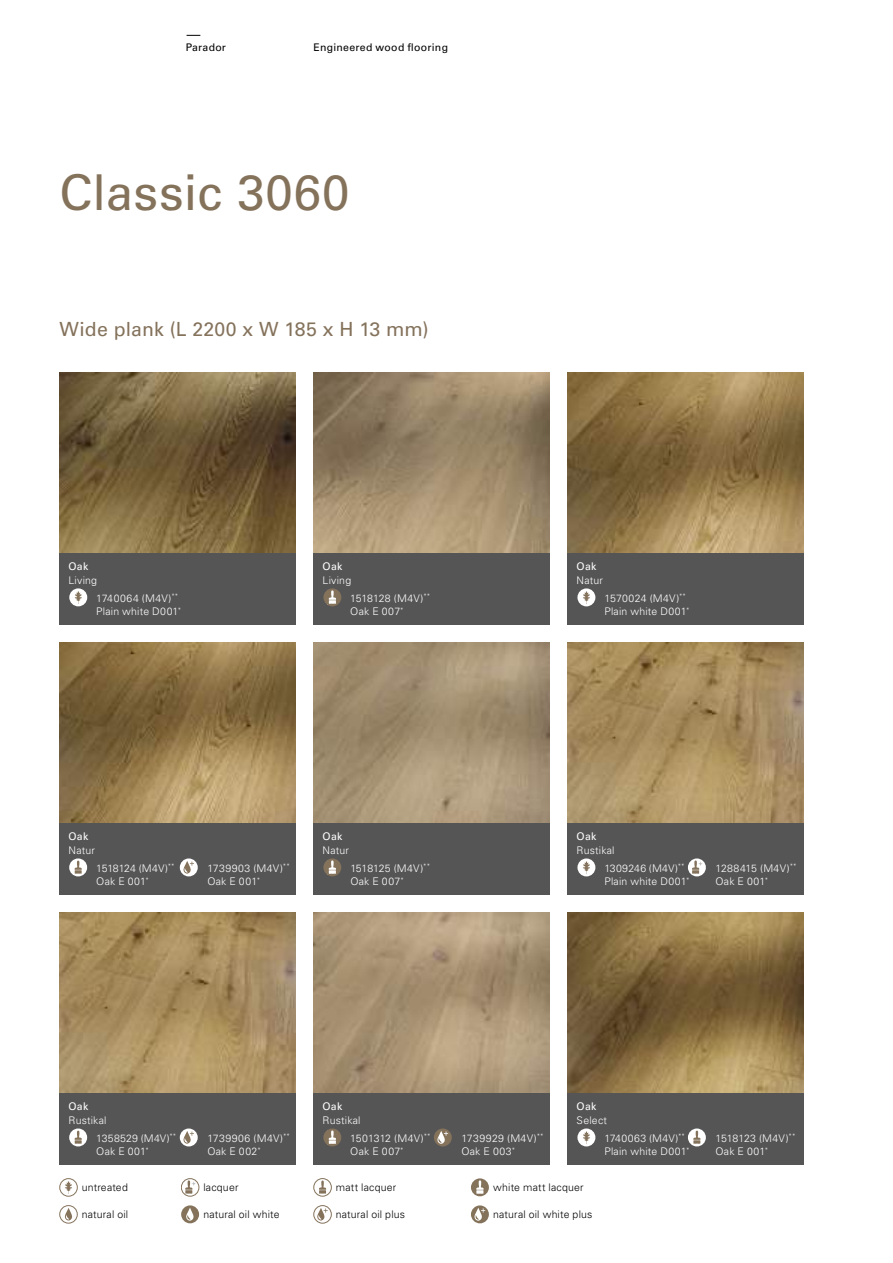
<style>
.page{position:relative;width:893px;height:1263px;background:#fff}
.page>*{position:absolute;margin:0;border:0;box-sizing:border-box;transform-origin:0 0}
.t1{font:49.5px "Univers LT Pro 55 Roman";letter-spacing:.005em;color:#84725b}
.t2{font:19.5px "Univers LT Pro 55 Roman";letter-spacing:.005em;color:#84725b}
.t3{font:300 10.5px/13.5px "Univers LT Pro 45";letter-spacing:.015em;color:#fff}
.t4{font:300 10.5px "Univers LT Pro 45";letter-spacing:.02em;color:#000}
.t5{font:10.5px "Univers LT Pro 55 Roman";letter-spacing:.025em;color:#000}
.t6{font:10.5px "Univers LT Pro 55 Roman";letter-spacing:.025em;color:#fff}
</style>
<div class="page">
<div style="left:314px;top:552px;width:236px;height:72px;background:#555"></div>
<div style="left:568px;top:822px;width:236px;height:72px;background:#555"></div>
<div style="left:568px;top:1092px;width:236px;height:72px;background:#555"></div>
<div style="left:60px;top:822px;width:236px;height:72px;background:#555"></div>
<div style="left:60px;top:1092px;width:236px;height:72px;background:#555"></div>
<div style="left:314px;top:822px;width:236px;height:72px;background:#555"></div>
<div style="left:314px;top:1092px;width:236px;height:72px;background:#555"></div>
<div style="left:568px;top:552px;width:236px;height:72px;background:#555"></div>
<div style="left:60px;top:552px;width:236px;height:72px;background:#555"></div>
<img style="left:314px;top:372px;width:236px;height:180px">
<img style="left:568px;top:642px;width:236px;height:180px">
<img style="left:568px;top:912px;width:236px;height:180px">
<img style="left:60px;top:642px;width:236px;height:180px">
<img style="left:314px;top:642px;width:236px;height:180px">
<img style="left:314px;top:912px;width:236px;height:180px">
<img style="left:568px;top:372px;width:236px;height:180px">
<img style="left:60px;top:372px;width:236px;height:180px">
<svg style="left:314px;top:1178px;width:17px;height:18px"></svg>
<div style="left:314px;top:1178px;width:18px;height:18px;border:1px solid #84725b;border-radius:50%"></div>
<svg style="left:319px;top:1180px;width:7px;height:14px"></svg>
<div style="left:60px;top:1178px;width:17px;height:18px;border:1px solid #84725b;border-radius:50%"></div>
<svg style="left:65px;top:1181px;width:7px;height:13px"></svg>
<svg style="left:471px;top:1178px;width:18px;height:18px"></svg>
<div style="left:181px;top:1178px;width:18px;height:18px;border:1px solid #84725b;border-radius:50%"></div>
<svg style="left:185px;top:1180px;width:11px;height:14px"></svg>
<svg style="left:60px;top:1205px;width:17px;height:18px"></svg>
<div style="left:60px;top:1205px;width:17px;height:18px;border:1px solid #84725b;border-radius:50%"></div>
<svg style="left:64px;top:1208px;width:8px;height:12px"></svg>
<svg style="left:314px;top:1205px;width:17px;height:18px"></svg>
<div style="left:314px;top:1205px;width:18px;height:18px;border:1px solid #84725b;border-radius:50%"></div>
<svg style="left:317px;top:1208px;width:11px;height:12px"></svg>
<div style="left:181px;top:1205px;width:18px;height:18px;background:#84725b;border-radius:50%"></div>
<svg style="left:186px;top:1208px;width:8px;height:13px"></svg>
<div style="left:471px;top:1205px;width:18px;height:18px;background:#84725b;border-radius:50%"></div>
<svg style="left:474px;top:1208px;width:11px;height:13px"></svg>
<div style="left:69px;top:588px;width:18px;height:18px;background:#fff;border-radius:50%"></div>
<svg style="left:75px;top:591px;width:7px;height:13px"></svg>
<div style="left:180px;top:858px;width:18px;height:18px;background:#fff;border-radius:50%"></div>
<svg style="left:183px;top:861px;width:11px;height:13px"></svg>
<div style="left:688px;top:858px;width:18px;height:18px;background:#fff;border-radius:50%"></div>
<svg style="left:692px;top:860px;width:11px;height:14px"></svg>
<div style="left:434px;top:1128px;width:18px;height:18px;background:#84725b;border-radius:50%"></div>
<svg style="left:437px;top:1131px;width:11px;height:13px"></svg>
<div style="left:180px;top:1128px;width:18px;height:18px;background:#fff;border-radius:50%"></div>
<svg style="left:183px;top:1131px;width:11px;height:13px"></svg>
<div style="left:69px;top:858px;width:18px;height:18px;background:#fff;border-radius:50%"></div>
<svg style="left:75px;top:861px;width:7px;height:13px"></svg>
<div style="left:69px;top:1128px;width:18px;height:18px;background:#fff;border-radius:50%"></div>
<svg style="left:75px;top:1131px;width:7px;height:13px"></svg>
<svg style="left:323px;top:858px;width:18px;height:18px"></svg>
<svg style="left:323px;top:1128px;width:18px;height:18px"></svg>
<div style="left:577px;top:588px;width:18px;height:18px;background:#fff;border-radius:50%"></div>
<svg style="left:583px;top:591px;width:7px;height:13px"></svg>
<svg style="left:323px;top:588px;width:18px;height:18px"></svg>
<div style="left:577px;top:858px;width:18px;height:18px;background:#fff;border-radius:50%"></div>
<svg style="left:583px;top:861px;width:7px;height:13px"></svg>
<div style="left:577px;top:1128px;width:18px;height:18px;background:#fff;border-radius:50%"></div>
<svg style="left:583px;top:1131px;width:7px;height:13px"></svg>
<div style="left:688px;top:1128px;width:18px;height:18px;background:#fff;border-radius:50%"></div>
<svg style="left:693px;top:1131px;width:7px;height:13px"></svg>
<img style="left:60px;top:912px;width:236px;height:180px">
<svg style="left:187px;top:35px;width:13px;height:1px"></svg>
<p class="t5" style="left:186px;top:41px;width:42px">Parador</p>
<p class="t5" style="left:314px;top:41px;width:136px">Engineered wood flooring</p>
<h1 class="t1" style="left:60px;top:163px;width:292px">Classic 3060</h1>
<h2 class="t2" style="left:60px;top:318px;width:371px">Wide plank (L 2200 x W 185 x H 13 mm)</h2>
<p class="t6" style="left:69px;top:560px;width:21px">Oak</p>
<p class="t3" style="left:69px;top:573px;width:30px">Living</p>
<p class="t6" style="left:323px;top:560px;width:21px">Oak</p>
<p class="t3" style="left:323px;top:573px;width:30px">Living</p>
<p class="t6" style="left:577px;top:560px;width:21px">Oak</p>
<p class="t3" style="left:577px;top:573px;width:28px">Natur</p>
<p class="t3" style="left:96px;top:591px;width:87px">1740064 (M4V)<sup>**<br></sup>Plain white D001<sup>*</sup></p>
<p class="t3" style="left:350px;top:591px;width:81px">1518128 (M4V)<sup>**<br></sup>Oak E 007<sup>*</sup></p>
<p class="t3" style="left:604px;top:591px;width:87px">1570024 (M4V)<sup>**<br></sup>Plain white D001<sup>*</sup></p>
<p class="t6" style="left:69px;top:830px;width:21px">Oak</p>
<p class="t3" style="left:69px;top:843px;width:28px">Natur</p>
<p class="t6" style="left:323px;top:830px;width:21px">Oak</p>
<p class="t3" style="left:323px;top:843px;width:28px">Natur</p>
<p class="t6" style="left:577px;top:830px;width:21px">Oak</p>
<p class="t3" style="left:577px;top:843px;width:40px">Rustikal</p>
<p class="t3" style="left:96px;top:861px;width:80px">1518124 (M4V)<sup>**<br></sup>Oak E 001<sup>*</sup></p>
<p class="t3" style="left:604px;top:861px;width:87px">1309246 (M4V)<sup>**<br></sup>Plain white D001<sup>*</sup></p>
<p class="t3" style="left:207px;top:861px;width:84px">1739903 (M4V)<sup>**<br></sup>Oak E 001<sup>*</sup></p>
<p class="t3" style="left:715px;top:861px;width:82px">1288415 (M4V)<sup>**<br></sup>Oak E 001<sup>*</sup></p>
<p class="t3" style="left:350px;top:861px;width:81px">1518125 (M4V)<sup>**<br></sup>Oak E 007<sup>*</sup></p>
<p class="t6" style="left:69px;top:1100px;width:21px">Oak</p>
<p class="t3" style="left:69px;top:1113px;width:40px">Rustikal</p>
<p class="t6" style="left:323px;top:1100px;width:21px">Oak</p>
<p class="t3" style="left:323px;top:1113px;width:40px">Rustikal</p>
<p class="t6" style="left:577px;top:1100px;width:21px">Oak</p>
<p class="t3" style="left:577px;top:1113px;width:32px">Select</p>
<p class="t3" style="left:96px;top:1131px;width:82px">1358529 (M4V)<sup>**<br></sup>Oak E 001<sup>*</sup></p>
<p class="t3" style="left:604px;top:1131px;width:87px">1740063 (M4V)<sup>**<br></sup>Plain white D001<sup>*</sup></p>
<p class="t3" style="left:207px;top:1131px;width:84px">1739906 (M4V)<sup>**<br></sup>Oak E 002<sup>*</sup></p>
<p class="t3" style="left:715px;top:1131px;width:81px">1518123 (M4V)<sup>**<br></sup>Oak E 001<sup>*</sup></p>
<p class="t3" style="left:350px;top:1131px;width:82px">1501312 (M4V)<sup>**<br></sup>Oak E 007<sup>*</sup></p>
<p class="t3" style="left:461px;top:1131px;width:84px">1739929 (M4V)<sup>**<br></sup>Oak E 003<sup>*</sup></p>
<p class="t4" style="left:82px;top:1181px;width:48px">untreated</p>
<p class="t4" style="left:203px;top:1181px;width:37px">lacquer</p>
<p class="t4" style="left:336px;top:1181px;width:62px">matt lacquer</p>
<p class="t4" style="left:493px;top:1181px;width:92px">white matt lacquer</p>
<p class="t4" style="left:82px;top:1208px;width:48px">natural oil</p>
<p class="t4" style="left:203px;top:1208px;width:78px">natural oil white</p>
<p class="t4" style="left:336px;top:1208px;width:71px">natural oil plus</p>
<p class="t4" style="left:493px;top:1208px;width:101px">natural oil white plus</p>
</div>
